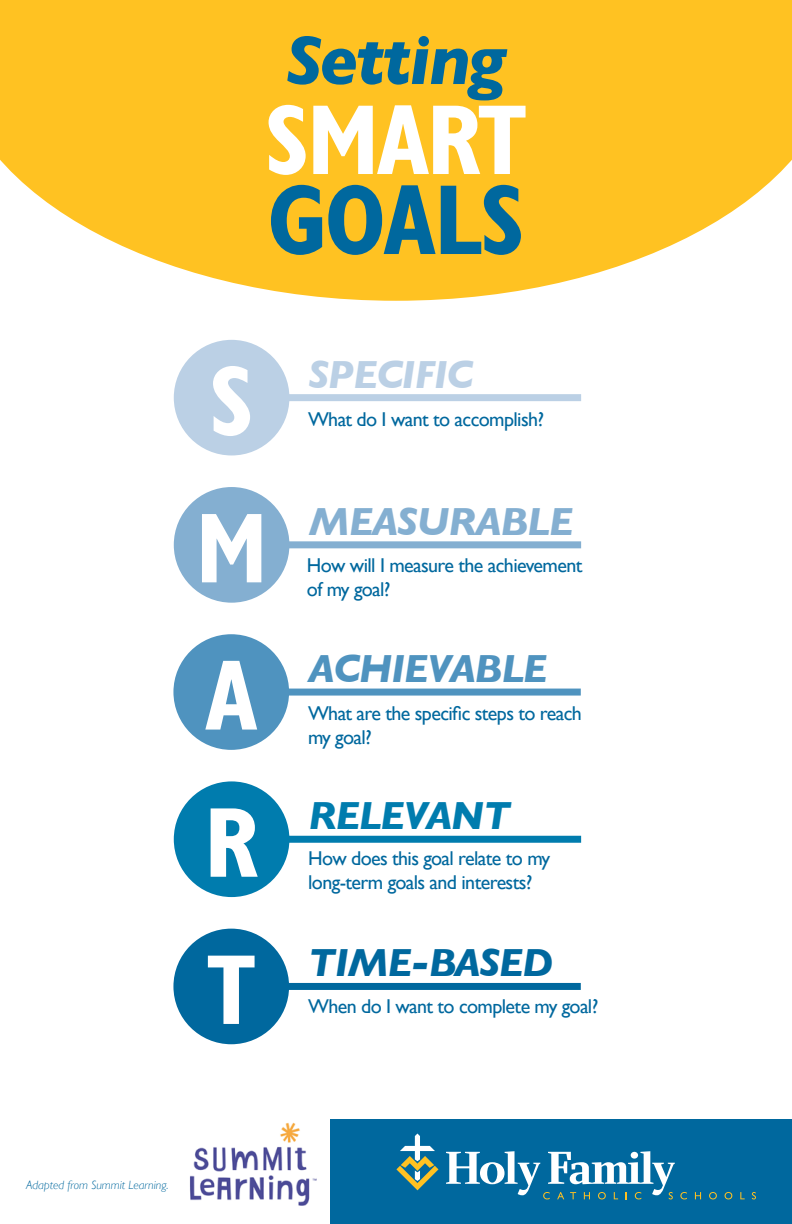
<style>
.page{position:relative;width:792px;height:1224px;background:#fff}
.page>*{position:absolute;margin:0;border:0;box-sizing:border-box;transform-origin:0 0}
.t1{font:700 condensed 100px "Gill Sans";letter-spacing:-.03em;color:#fff}
.t2{font:700 condensed 100px "Gill Sans";letter-spacing:-.02em;color:#00689e}
.t3{font:italic 700 70px "Gill Sans";letter-spacing:-.03em;color:#00689e}
.t4{font:italic 700 40px "Gill Sans";letter-spacing:-.03em;color:#84afd1}
.t5{font:italic 700 40px "Gill Sans";letter-spacing:-.03em;color:#4f93bf}
.t6{font:italic 700 40px "Gill Sans";letter-spacing:-.03em;color:#00689e}
.t7{font:italic 700 40px "Gill Sans";letter-spacing:-.03em;color:#bbd0e5}
.t8{font:italic 700 40px "Gill Sans";letter-spacing:-.03em;color:#007cae}
.t9{font:20px/24px "Gill Sans";letter-spacing:-.03em;color:#00689e}
.t10{font:italic 300 12px "Gill Sans";color:#00689e}
</style>
<div class="page">
<div style="left:330px;top:1119px;width:462px;height:105px;background:#00689e"></div>
<svg style="left:0;top:0;width:792px;height:301px;background:#ffca3f"></svg>
<svg style="left:396px;top:1134px;width:42px;height:56px"></svg>
<svg style="left:695px;top:1192px;width:6px;height:7px"></svg>
<svg style="left:709px;top:1192px;width:8px;height:7px"></svg>
<svg style="left:725px;top:1192px;width:7px;height:7px"></svg>
<svg style="left:740px;top:1192px;width:5px;height:7px"></svg>
<svg style="left:752px;top:1192px;width:4px;height:7px"></svg>
<svg style="left:446px;top:1151px;width:241px;height:48px"></svg>
<div style="left:174px;top:340px;width:115px;height:115px;background:#bbd0e5;border-radius:50%"></div>
<div style="left:263px;top:394px;width:318px;height:7px;background:#bbd0e5"></div>
<div style="left:174px;top:487px;width:115px;height:116px;background:#84afd1;border-radius:50%"></div>
<div style="left:263px;top:541px;width:318px;height:7px;background:#84afd1"></div>
<div style="left:173px;top:634px;width:116px;height:116px;background:#4f93bf;border-radius:50%"></div>
<div style="left:263px;top:689px;width:318px;height:7px;background:#4f93bf"></div>
<div style="left:174px;top:781px;width:115px;height:116px;background:#007cae;border-radius:50%"></div>
<div style="left:263px;top:836px;width:318px;height:7px;background:#007cae"></div>
<div style="left:173px;top:929px;width:116px;height:115px;background:#00689e;border-radius:50%"></div>
<div style="left:263px;top:983px;width:318px;height:7px;background:#00689e"></div>
<img style="left:190px;top:1122px;width:127px;height:84px">
<h2 class="t3" style="left:286px;top:20px;width:221px">Setting</h2>
<h1 class="t1" style="left:265px;top:81px;width:264px">SMART</h1>
<h1 class="t2" style="left:267px;top:161px;width:259px">GOALS</h1>
<h1 class="t1" style="left:209px;top:342px;width:46px">S</h1>
<h3 class="t7" style="left:309px;top:351px;width:166px">SPECIFIC</h3>
<p class="t9" style="left:308px;top:407px;width:238px">What do I want to accomplish?</p>
<h1 class="t1" style="left:195px;top:489px;width:74px">M</h1>
<h1 class="t1" style="left:205px;top:636px;width:55px">A</h1>
<h1 class="t1" style="left:204px;top:783px;width:57px">R</h1>
<h1 class="t1" style="left:206px;top:931px;width:51px">T</h1>
<h3 class="t4" style="left:309px;top:498px;width:266px">MEASURABLE</h3>
<p class="t9" style="left:307px;top:554px;width:277px">How will I measure the achievement of my goal?</p>
<h3 class="t5" style="left:308px;top:645px;width:240px">ACHIEVABLE</h3>
<p class="t9" style="left:308px;top:701px;width:275px">What are the specific steps to reach my goal?</p>
<h3 class="t8" style="left:309px;top:792px;width:204px">RELEVANT</h3>
<p class="t9" style="left:308px;top:846px;width:244px">How does this goal relate to my long-term goals and interests?</p>
<h3 class="t6" style="left:308px;top:940px;width:246px">TIME-BASED</h3>
<p class="t9" style="left:308px;top:994px;width:292px">When do I want to complete my goal?</p>
<p class="t10" style="left:26px;top:1178px;width:144px">Adapted from Summit Learning.</p>
</div>
